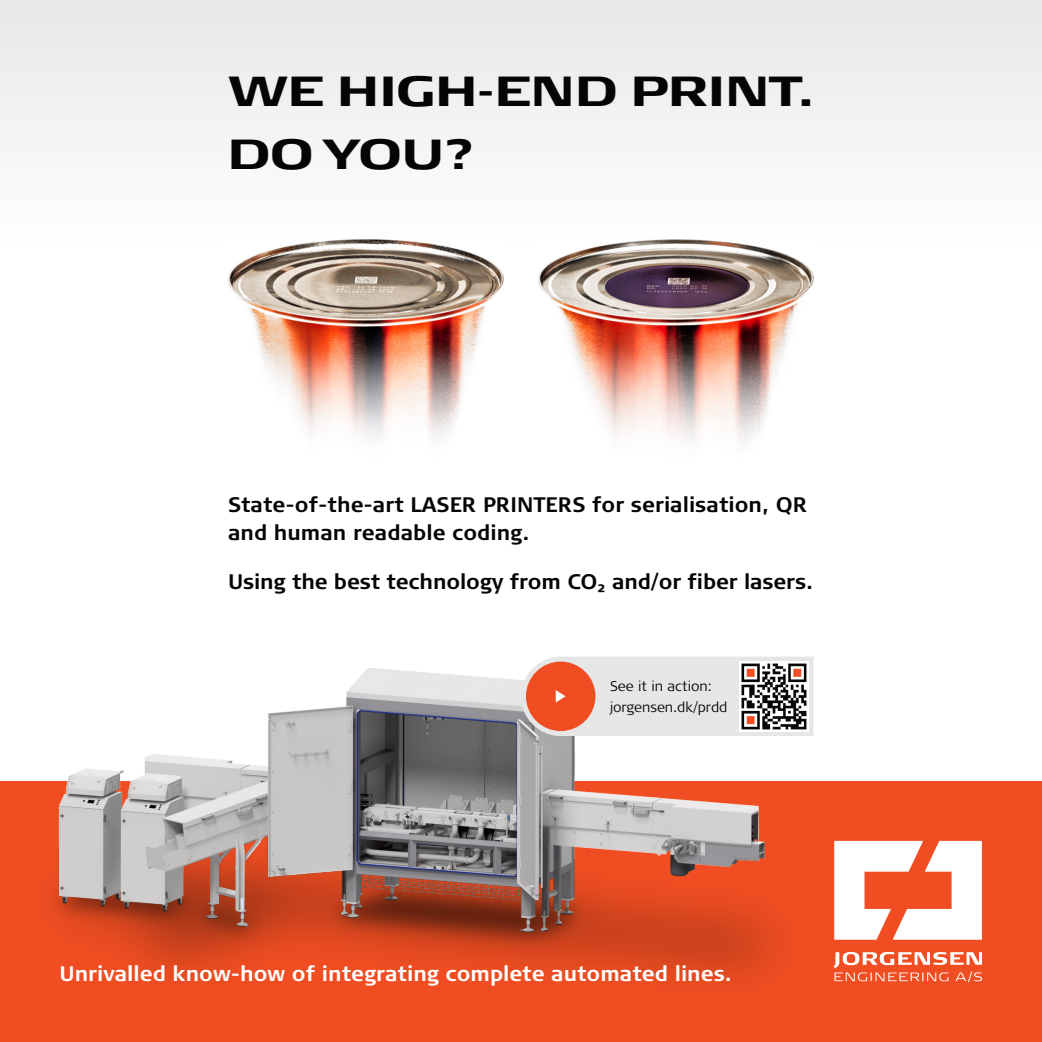
<style>
.page{position:relative;width:1042px;height:1042px;background:#fff}
.page>*{position:absolute;margin:0;border:0;box-sizing:border-box;transform-origin:0 0}
.t1{font:700 42px/63px "Signa OT Extd";color:#070504}
.t2{font:700 21px/28px "Signa OT";color:#070504}
.t3{font:700 21px "Signa OT";color:#fff}
.t4{font:300 14px/21px "Signa OT";color:#070504}
</style>
<div class="page">
<div style="left:0;top:781px;width:1042px;height:261px;background:#f04e22"></div>
<div style="left:0;top:0;width:1042px;height:248px;background:#f3f3f3"></div>
<img style="left:228px;top:238px;width:276px;height:165px">
<img style="left:538px;top:238px;width:276px;height:165px">
<img style="left:52px;top:403px;width:793px;height:577px">
<svg style="left:521px;top:657px;width:292px;height:79px;background:#d5b9b2"></svg>
<svg style="left:834px;top:841px;width:148px;height:99px"></svg>
<svg style="left:833px;top:952px;width:149px;height:30px"></svg>
<h1 class="t1" style="left:228px;top:65px;width:587px">WE HIGH-END PRINT.<br>DO YOU?</h1>
<p class="t2" style="left:228px;top:493px;width:581px">State-of-the-art LASER PRINTERS for serialisation, QR and human readable coding.</p>
<p class="t2" style="left:228px;top:570px;width:587px">Using the best technology from CO₂ and/or fiber lasers.</p>
<p class="t4" style="left:610px;top:677px;width:119px">See it in action: jorgensen.dk/prdd</p>
<p class="t3" style="left:60px;top:965px;width:674px">Unrivalled know-how of integrating complete automated lines.</p>
</div>
